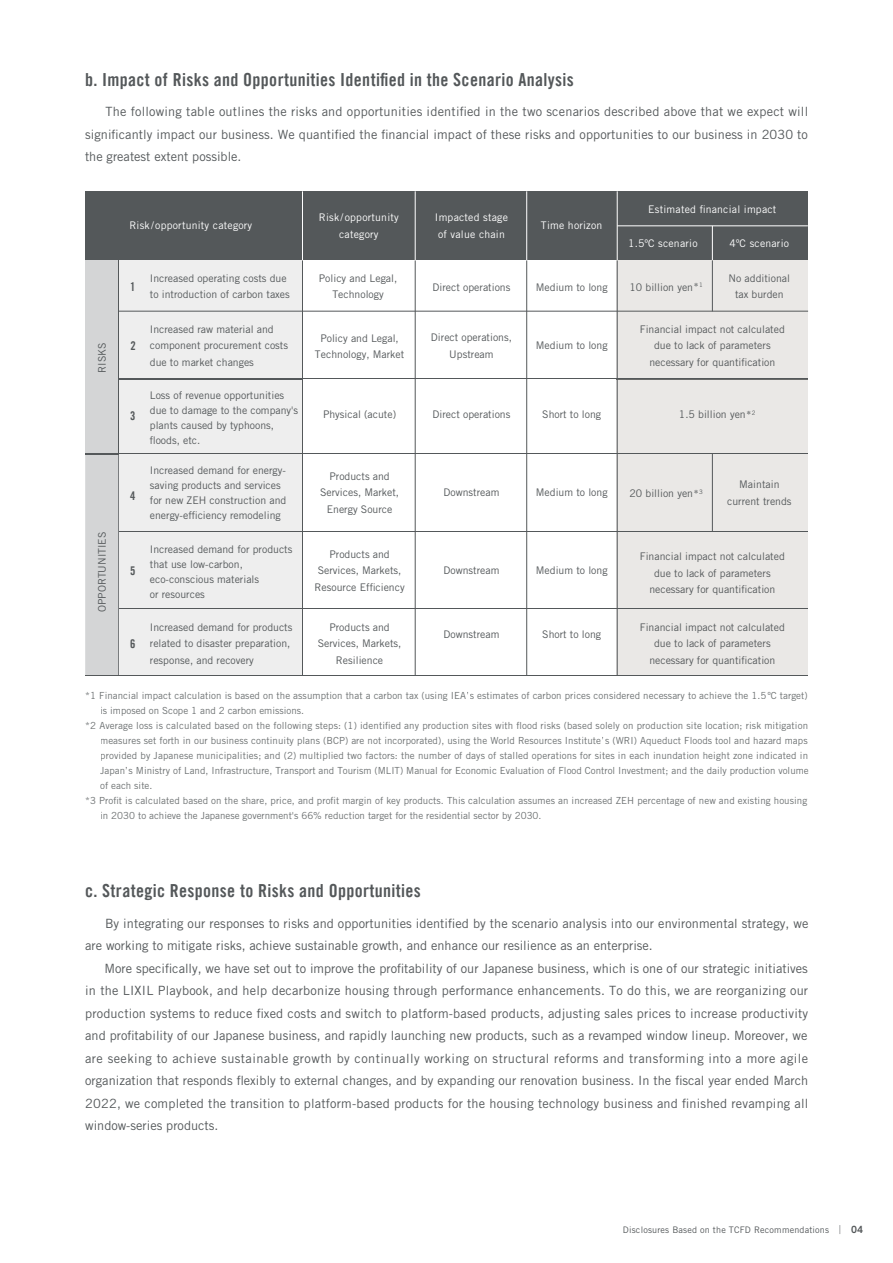
<style>
.page{position:relative;width:893px;height:1263px;background:#fff}
.page>*{position:absolute;margin:0;border:0;box-sizing:border-box;transform-origin:0 0}
.t1{font:18px "Trade Gothic LT Com Bd Cn 20";letter-spacing:.02em;color:#54585a}
.t2{font:12.75px/22.5px "Trade Gothic LT Std";letter-spacing:.005em;color:#54585a;text-align:justify}
.t3{font:12px "Trade Gothic LT Com Bd Cn 20";color:#54585a}
.t4{font:10.5px/16.5px "Trade Gothic LT Std";color:#54585a;text-align:center}
.t5{font:10.5px/16.5px "Trade Gothic LT Std";letter-spacing:.02em;color:#fff;text-align:center}
.t6{font:9.75px "Trade Gothic LT Std";letter-spacing:.005em;color:#6d7172}
.t7{font:9px "Trade Gothic LT Std";letter-spacing:.02em;color:#54585a}
.s1{font-family:"UD Shin Go Pro";font-weight:300}
.s2{font-family:"UD Shin Go Pro De";font-weight:700}
</style>
<div class="page">
<div style="left:617px;top:609px;width:191px;height:66px;background:#eae8e6"></div>
<div style="left:617px;top:532px;width:191px;height:76px;background:#eae8e6"></div>
<hr style="left:119px;top:608px;width:689px;height:1px;background:#54585a">
<div style="left:617px;top:454px;width:191px;height:77px;background:#eae8e6"></div>
<hr style="left:119px;top:531px;width:689px;height:1px;background:#54585a">
<div style="left:119px;top:311px;width:183px;height:67px;background:#eee"></div>
<div style="left:617px;top:311px;width:191px;height:67px;background:#eae8e6"></div>
<hr style="left:119px;top:378px;width:689px;height:1px;background:#54585a">
<div style="left:119px;top:379px;width:183px;height:74px;background:#eee"></div>
<div style="left:617px;top:379px;width:191px;height:74px;background:#eae8e6"></div>
<hr style="left:85px;top:453px;width:723px;height:1px;background:#54585a">
<div style="left:415px;top:191px;width:112px;height:69px;background:#54585a"></div>
<div style="left:303px;top:191px;width:112px;height:69px;background:#54585a"></div>
<div style="left:527px;top:191px;width:90px;height:69px;background:#54585a"></div>
<div style="left:85px;top:191px;width:217px;height:69px;background:#54585a"></div>
<div style="left:85px;top:260px;width:33px;height:193px;background:#d4d5d6"></div>
<div style="left:119px;top:260px;width:183px;height:51px;background:#eee"></div>
<hr style="left:118px;top:260px;width:1px;height:415px;background:#54585a">
<div style="left:617px;top:191px;width:191px;height:69px;background:#54585a"></div>
<hr style="left:617px;top:191px;width:1px;height:69px;background:#fff">
<hr style="left:526px;top:191px;width:1px;height:69px;background:#fff">
<hr style="left:415px;top:191px;width:1px;height:69px;background:#fff">
<div style="left:617px;top:260px;width:191px;height:51px;background:#eae8e6"></div>
<hr style="left:85px;top:675px;width:723px;height:1px;background:#54585a">
<hr style="left:119px;top:311px;width:689px;height:1px;background:#54585a">
<svg style="left:85px;top:454px;width:217px;height:221px;background:#e8e8e8"></svg>
<hr style="left:617px;top:225px;width:191px;height:1px;background:#fff">
<hr style="left:712px;top:226px;width:1px;height:34px;background:#fff">
<hr style="left:712px;top:260px;width:1px;height:51px;background:#54585a">
<hr style="left:712px;top:454px;width:1px;height:78px;background:#54585a">
<hr style="left:302px;top:260px;width:1px;height:416px;background:#54585a">
<hr style="left:617px;top:260px;width:1px;height:416px;background:#54585a">
<hr style="left:526px;top:260px;width:1px;height:416px;background:#54585a">
<hr style="left:415px;top:260px;width:1px;height:416px;background:#54585a">
<h1 class="t1" style="left:85px;top:68px;width:490px">b. Impact of Risks and Opportunities Identified in the Scenario Analysis</h1>
<p class="t2" style="left:85px;top:100px;width:725px;text-indent:20px">The following table outlines the risks and opportunities identified in the two scenarios described above that we expect will significantly impact our business. We quantified the financial impact of these risks and opportunities to our business in 2030 to the greatest extent possible.</p>
<p class="t5" style="left:319px;top:209px;width:81px">Risk/opportunity category</p>
<p class="t5" style="left:435px;top:209px;width:75px;text-align:left">Impacted stage of value chain</p>
<p class="t5" style="left:129px;top:217px;width:124px">Risk/opportunity category</p>
<p class="t5" style="left:541px;top:217px;width:63px">Time horizon</p>
<p class="t5" style="left:648px;top:200px;width:130px">Estimated financial impact</p>
<p class="t5" style="left:628px;top:235px;width:71px">1.5ºC scenario</p>
<p class="t5" style="left:730px;top:235px;width:61px">4ºC scenario</p>
<p class="t4" style="left:94px;top:373px;width:32px;rotate:-90deg">RISKS</p>
<p class="t4" style="left:94px;top:612px;width:82px;rotate:-90deg">OPPORTUNITIES</p>
<p class="t3" style="left:130px;top:279px;width:7px">1</p>
<p class="t3" style="left:131px;top:338px;width:7px">2</p>
<p class="t3" style="left:130px;top:409px;width:7px">3</p>
<p class="t3" style="left:130px;top:488px;width:7px">4</p>
<p class="t3" style="left:130px;top:564px;width:7px">5</p>
<p class="t3" style="left:130px;top:636px;width:7px">6</p>
<p class="t4" style="left:150px;top:269px;width:141px;text-align:left">Increased operating costs due to introduction of carbon taxes</p>
<p class="t4" style="left:433px;top:279px;width:79px">Direct operations</p>
<p class="t4" style="left:536px;top:279px;width:73px">Medium to long</p>
<p class="t4" style="left:629px;top:279px;width:75px">10 billion yen<sup>＊</sup><sup>1</sup></p>
<p class="t4" style="left:729px;top:270px;width:63px">No additional tax burden</p>
<p class="t4" style="left:319px;top:269px;width:80px">Policy and Legal,<br>Technology</p>
<p class="t4" style="left:150px;top:321px;width:140px;text-align:left">Increased raw material and component procurement costs due to market changes</p>
<p class="t4" style="left:431px;top:329px;width:83px">Direct operations,<br>Upstream</p>
<p class="t4" style="left:536px;top:337px;width:73px">Medium to long</p>
<p class="t4" style="left:315px;top:329px;width:91px">Policy and Legal,<br>Technology, Market</p>
<p class="t4" style="left:640px;top:320px;width:146px">Financial impact not calculated due to lack of parameters necessary for quantification</p>
<p class="t4" style="left:150px;top:387px;width:150px;line-height:15px;text-align:left">Loss of revenue opportunities due to damage to the company's plants caused by typhoons, floods, etc.</p>
<p class="t4" style="left:150px;top:462px;width:138px;line-height:15px;text-align:left">Increased demand for energy&shy;saving products and services for new ZEH construction and energy-efficiency remodeling</p>
<p class="t4" style="left:323px;top:406px;width:75px">Physical (acute)</p>
<p class="t4" style="left:320px;top:468px;width:81px">Products and<br>Services, Market,<br>Energy Source</p>
<p class="t4" style="left:433px;top:406px;width:79px">Direct operations</p>
<p class="t4" style="left:542px;top:406px;width:60px">Short to long</p>
<p class="t4" style="left:679px;top:406px;width:78px">1.5 billion yen<sup>＊</sup><sup>2</sup></p>
<p class="t4" style="left:443px;top:484px;width:57px">Downstream</p>
<p class="t4" style="left:536px;top:484px;width:73px">Medium to long</p>
<p class="t4" style="left:629px;top:485px;width:75px">20 billion yen<sup>＊</sup><sup>3</sup></p>
<p class="t4" style="left:727px;top:476px;width:66px">Maintain current trends</p>
<p class="t4" style="left:150px;top:542px;width:144px;line-height:15px;text-align:left">Increased demand for products that use low-carbon, eco-conscious materials<br>or resources</p>
<p class="t4" style="left:315px;top:546px;width:92px">Products and<br>Services, Markets,<br>Resource Efficiency</p>
<p class="t4" style="left:443px;top:562px;width:57px">Downstream</p>
<p class="t4" style="left:536px;top:562px;width:73px">Medium to long</p>
<p class="t4" style="left:150px;top:618px;width:144px;text-align:left">Increased demand for products related to disaster preparation, response, and recovery</p>
<p class="t4" style="left:443px;top:626px;width:57px">Downstream</p>
<p class="t4" style="left:542px;top:626px;width:60px">Short to long</p>
<p class="t4" style="left:318px;top:619px;width:85px">Products and<br>Services, Markets,<br>Resilience</p>
<p class="t4" style="left:640px;top:548px;width:146px">Financial impact not calculated due to lack of parameters necessary for quantification</p>
<p class="t4" style="left:640px;top:618px;width:146px">Financial impact not calculated due to lack of parameters necessary for quantification</p>
<p class="t6" style="left:85px;top:689px;width:724px">*1 Financial impact calculation is based on the assumption that a carbon tax (using IEA’s estimates of carbon prices considered necessary to achieve the 1.5ºC target)</p>
<p class="t6" style="left:100px;top:704px;width:205px">is imposed on Scope 1 and 2 carbon emissions.</p>
<p class="t6" style="left:85px;top:719px;width:724px">*2 Average loss is calculated based on the following steps: (1) identified any production sites with flood risks (based solely on production site location; risk mitigation</p>
<p class="t6" style="left:100px;top:734px;width:709px">measures set forth in our business continuity plans (BCP) are not incorporated), using the World Resources Institute’s (WRI) Aqueduct Floods tool and hazard maps</p>
<p class="t6" style="left:100px;top:749px;width:709px">provided by Japanese municipalities; and (2) multiplied two factors: the number of days of stalled operations for sites in each inundation height zone indicated in</p>
<p class="t6" style="left:100px;top:764px;width:710px">Japan’s Ministry of Land, Infrastructure, Transport and Tourism (MLIT) Manual for Economic Evaluation of Flood Control Investment; and the daily production volume</p>
<p class="t6" style="left:100px;top:779px;width:54px">of each site.</p>
<p class="t6" style="left:85px;top:794px;width:724px">*3 Profit is calculated based on the share, price, and profit margin of key products. This calculation assumes an increased ZEH percentage of new and existing housing</p>
<p class="t6" style="left:100px;top:809px;width:443px">in 2030 to achieve the Japanese government's 66% reduction target for the residential sector by 2030.</p>
<h1 class="t1" style="left:85px;top:880px;width:337px">c. Strategic Response to Risks and Opportunities</h1>
<p class="t2" style="left:85px;top:912px;width:725px;text-indent:20px">By integrating our responses to risks and opportunities identified by the scenario analysis into our environmental strategy, we are working to mitigate risks, achieve sustainable growth, and enhance our resilience as an enterprise.</p>
<p class="t2" style="left:85px;top:957px;width:725px;text-indent:19px">More specifically, we have set out to improve the profitability of our Japanese business, which is one of our strategic initiatives in the LIXIL Playbook, and help decarbonize housing through performance enhancements. To do this, we are reorganizing our production systems to reduce fixed costs and switch to platform-based products, adjusting sales prices to increase productivity and profitability of our Japanese business, and rapidly launching new products, such as a revamped window lineup. Moreover, we are seeking to achieve sustainable growth by continually working on structural reforms and transforming into a more agile organization that responds flexibly to external changes, and by expanding our renovation business. In the fiscal year ended March 2022, we completed the transition to platform-based products for the housing technology business and finished revamping all window-series products.</p>
<p class="t7" style="left:623px;top:1224px;width:242px">Disclosures Based on the TCFD Recommendations <span class="s1">｜</span> <span class="s2">04</span></p>
</div>
